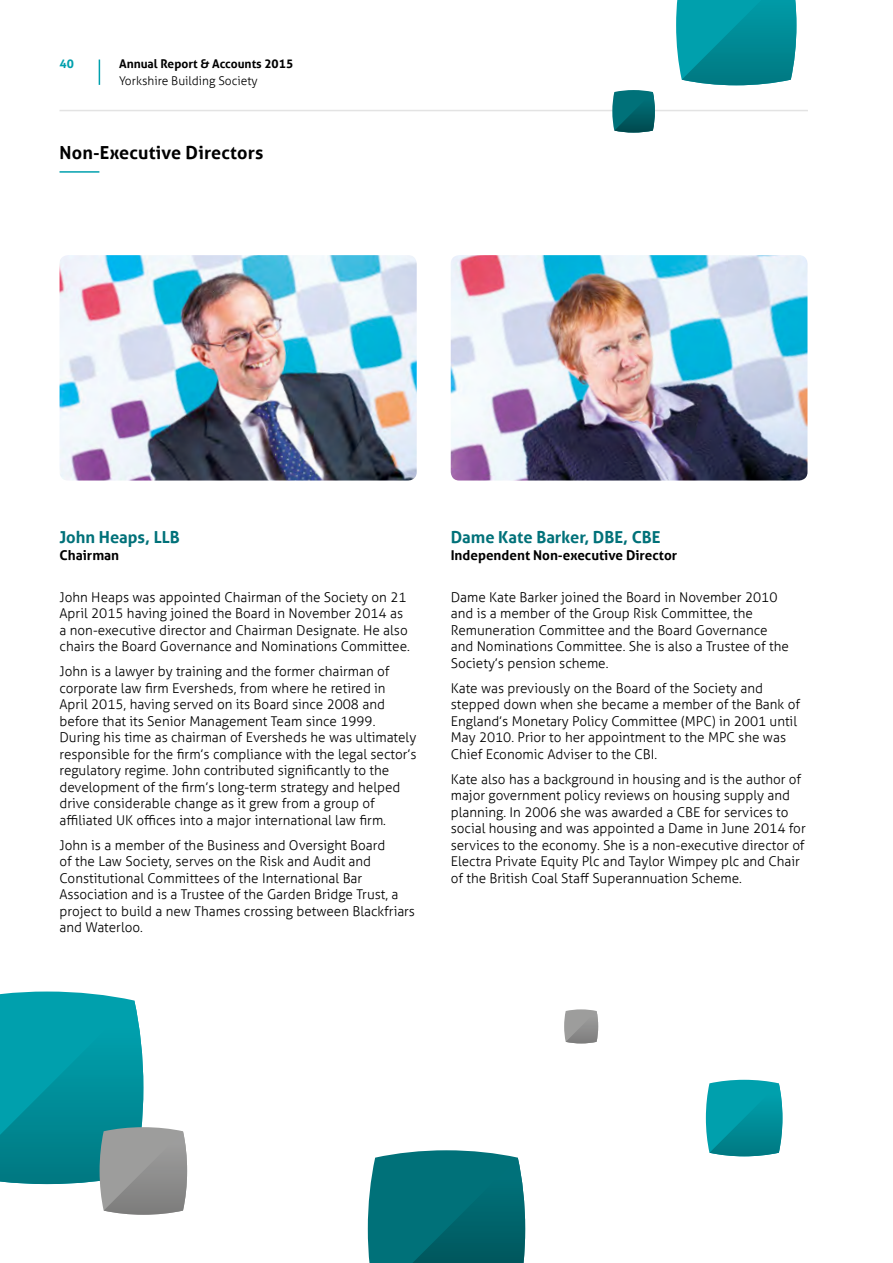
<style>
.page{position:relative;width:893px;height:1263px;background:#fff}
.page>*{position:absolute;margin:0;border:0;box-sizing:border-box;transform-origin:0 0}
.t1{font:700 18px "YBSG Aller";letter-spacing:.01em;color:#000}
.t2{font:700 16.5px "YBSG Aller";color:#007179}
.t3{font:300 13.5px/16.5px "YBSG Aller";color:#000}
.t4{font:700 13.5px "YBSG Aller";color:#000}
.t5{font:700 12px "YBSG Aller";color:#000}
.t6{font:300 12px "YBSG Aller";color:#000}
.t7{font:700 12px "YBSG Aller";color:#00a0ad}
</style>
<div class="page">
<svg style="left:99px;top:60px;width:1px;height:25px"></svg>
<hr style="left:60px;top:110px;width:748px;height:1px;background:#e3e3e3">
<svg style="left:676px;top:0;width:120px;height:85px;background:#0a949f"></svg>
<svg style="left:612px;top:90px;width:43px;height:43px;background:#147178"></svg>
<hr style="left:60px;top:171px;width:39px;height:2px;background:#00a0ad">
<img style="left:60px;top:255px;width:357px;height:225px">
<img style="left:451px;top:255px;width:356px;height:225px">
<svg style="left:706px;top:1080px;width:76px;height:76px;background:#0d99a5"></svg>
<svg style="left:0;top:991px;width:187px;height:224px"></svg>
<svg style="left:564px;top:1009px;width:34px;height:34px"></svg>
<svg style="left:368px;top:1150px;width:157px;height:113px;background:#0c7279"></svg>
<p class="t7" style="left:60px;top:57px;width:16px">40</p>
<p class="t5" style="left:119px;top:57px;width:176px">Annual Report &amp; Accounts 2015</p>
<p class="t6" style="left:119px;top:73px;width:140px">Yorkshire Building Society</p>
<p class="t1" style="left:60px;top:141px;width:205px">Non-Executive Directors</p>
<p class="t2" style="left:60px;top:527px;width:122px">John Heaps, LLB</p>
<p class="t4" style="left:60px;top:547px;width:61px">Chairman</p>
<p class="t3" style="left:60px;top:588px;width:352px">John Heaps was appointed Chairman of the Society on 21<br>April 2015 having joined the Board in November 2014 as a non-executive director and Chairman Designate. He also chairs the Board Governance and Nominations Committee.</p>
<p class="t3" style="left:60px;top:663px;width:359px">John is a lawyer by training and the former chairman of corporate law firm Eversheds, from where he retired in April 2015, having served on its Board since 2008 and before that its Senior Management Team since 1999.<br>During his time as chairman of Eversheds he was ultimately responsible for the firm’s compliance with the legal sector’s regulatory regime. John contributed significantly to the development of the firm’s long-term strategy and helped drive considerable change as it grew from a group of affiliated UK offices into a major international law firm.</p>
<p class="t3" style="left:60px;top:836px;width:357px">John is a member of the Business and Oversight Board<br>of the Law Society, serves on the Risk and Audit and Constitutional Committees of the International Bar Association and is a Trustee of the Garden Bridge Trust, a project to build a new Thames crossing between Blackfriars and Waterloo.</p>
<p class="t2" style="left:451px;top:527px;width:211px">Dame Kate Barker, DBE, CBE</p>
<p class="t4" style="left:451px;top:547px;width:228px">Independent Non-executive Director</p>
<p class="t3" style="left:451px;top:588px;width:340px">Dame Kate Barker joined the Board in November 2010 and is a member of the Group Risk Committee, the Remuneration Committee and the Board Governance and Nominations Committee. She is also a Trustee of the Society’s pension scheme.</p>
<p class="t3" style="left:451px;top:679px;width:351px">Kate was previously on the Board of the Society and stepped down when she became a member of the Bank of England’s Monetary Policy Committee (MPC) in 2001 until May 2010. Prior to her appointment to the MPC she was Chief Economic Adviser to the CBI.</p>
<p class="t3" style="left:451px;top:770px;width:357px">Kate also has a background in housing and is the author of major government policy reviews on housing supply and planning. In 2006 she was awarded a CBE for services to social housing and was appointed a Dame in June 2014 for services to the economy. She is a non-executive director of Electra Private Equity Plc and Taylor Wimpey plc and Chair of the British Coal Staff Superannuation Scheme.</p>
</div>
